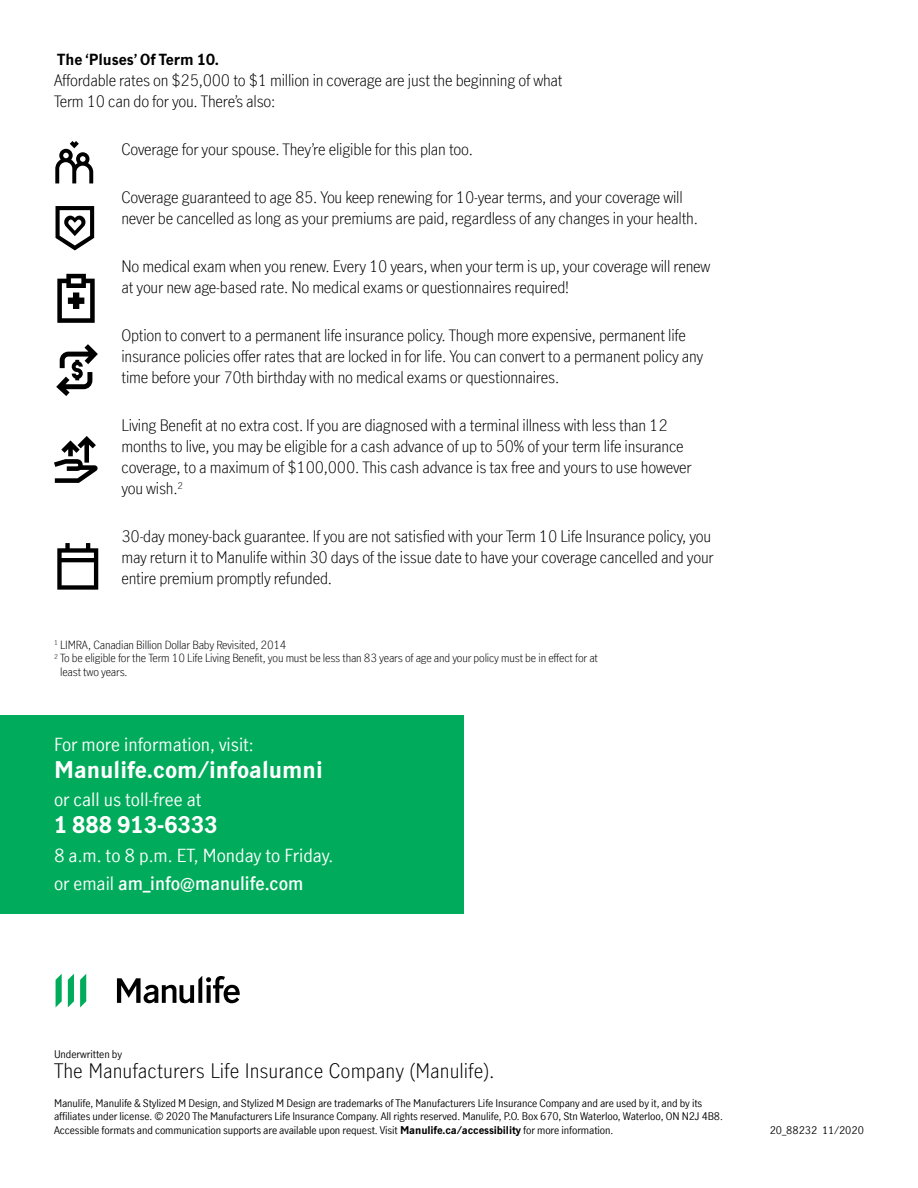
<style>
.page{position:relative;width:918px;height:1188px;background:#fff}
.page>*{position:absolute;margin:0;border:0;box-sizing:border-box;transform-origin:0 0}
.t1{font:700 22.5px "Manulife JH Sans Optimized";color:#fff}
.t2{font:300 18.9px "Manulife JH Sans";color:#000}
.t3{font:18px "Manulife JH Sans Optimized";color:#fff}
.t4{font:600 18px "Manulife JH Sans Optimized";color:#fff}
.Body_Copy{font:300 15.75px/21px "Manulife JH Sans Optimized";letter-spacing:-.015em;color:#000}
.Subhead_Questions{font:700 15px "Manulife JH Sans Optimized";color:#000}
.Body_Copy-2{font:300 11.25px/13.5px "Manulife JH Sans Optimized";letter-spacing:-.015em;color:#000}
.t5{font:10.5px/13.5px "Manulife JH Sans Optimized";letter-spacing:-.01em;color:#000}
.s1{font-weight:400}
.s2{font-weight:700}
</style>
<div class="page">
<svg style="left:117px;top:976px;width:123px;height:27px"></svg>
<svg style="left:80px;top:974px;width:6px;height:33px"></svg>
<svg style="left:68px;top:974px;width:6px;height:33px"></svg>
<svg style="left:56px;top:974px;width:6px;height:33px"></svg>
<svg style="left:57px;top:543px;width:41px;height:47px"></svg>
<svg style="left:56px;top:206px;width:38px;height:44px"></svg>
<svg style="left:55px;top:141px;width:38px;height:42px"></svg>
<svg style="left:54px;top:436px;width:44px;height:47px"></svg>
<svg style="left:57px;top:274px;width:38px;height:49px"></svg>
<div style="left:0;top:715px;width:463px;height:199px;background:#00ac5b"></div>
<svg style="left:56px;top:344px;width:42px;height:52px"></svg>
<p class="Subhead_Questions" style="left:57px;top:49px;width:163px">The ‘Pluses’ Of Term 10.</p>
<p class="Body_Copy" style="left:54px;top:69px;width:510px">Affordable rates on $25,000 to $1 million in coverage are just the beginning of what<br>Term 10 can do for you. There’s also:</p>
<p class="Body_Copy" style="left:122px;top:138px;width:353px">Coverage for your spouse. They’re eligible for this plan too.</p>
<p class="Body_Copy" style="left:122px;top:186px;width:578px">Coverage guaranteed to age 85. You keep renewing for 10-year terms, and your coverage will never be cancelled as long as your premiums are paid, regardless of any changes in your health.</p>
<p class="Body_Copy" style="left:122px;top:255px;width:590px">No medical exam when you renew. Every 10 years, when your term is up, your coverage will renew at your new age-based rate. No medical exams or questionnaires required!</p>
<p class="Body_Copy" style="left:122px;top:324px;width:583px">Option to convert to a permanent life insurance policy. Though more expensive, permanent life insurance policies offer rates that are locked in for life. You can convert to a permanent policy any time before your 70th birthday with no medical exams or questionnaires.</p>
<p class="Body_Copy" style="left:122px;top:414px;width:572px">Living Benefit at no extra cost. If you are diagnosed with a terminal illness with less than 12 months to live, you may be eligible for a cash advance of up to 50% of your term life insurance coverage, to a maximum of $100,000. This cash advance is tax free and yours to use however you wish.<sup>2</sup></p>
<p class="Body_Copy" style="left:122px;top:525px;width:594px">30-day money-back guarantee. If you are not satisfied with your Term 10 Life Insurance policy, you may return it to Manulife within 30 days of the issue date to have your coverage cancelled and your entire premium promptly refunded.</p>
<p class="Body_Copy-2" style="left:54px;top:638px;width:234px"><sup>1</sup> LIMRA, Canadian Billion Dollar Baby Revisited, 2014</p>
<p class="Body_Copy-2" style="left:60px;top:651px;width:539px;text-indent:-6px"><sup>2</sup> To be eligible for the Term 10 Life Living Benefit, you must be less than 83 years of age and your policy must be in effect for at least two years.</p>
<p class="t3" style="left:54px;top:732px;width:201px">For more information, visit:</p>
<p class="t1" style="left:54px;top:754px;width:270px">Manulife.com/infoalumni</p>
<p class="t3" style="left:54px;top:787px;width:149px">or call us toll-free at</p>
<p class="t1" style="left:54px;top:809px;width:165px">1 888 913-6333</p>
<p class="t3" style="left:54px;top:843px;width:281px">8 a.m. to 8 p.m. ET, Monday to Friday.</p>
<p class="t4" style="left:54px;top:871px;width:251px"><span class="s1">or email</span> am_info@manulife.com</p>
<p class="t5" style="left:54px;top:1047px;width:70px">Underwritten by</p>
<p class="t2" style="left:54px;top:1057px;width:442px">The Manufacturers Life Insurance Company (Manulife).</p>
<p class="t5" style="left:54px;top:1096px;width:670px">Manulife, Manulife &amp; Stylized M Design, and Stylized M Design are trademarks of The Manufacturers Life Insurance Company and are used by it, and by its affiliates under license. © 2020 The Manufacturers Life Insurance Company. All rights reserved. Manulife, P.O. Box 670, Stn Waterloo, Waterloo, ON N2J 4B8.<br>Accessible formats and communication supports are available upon request. Visit <span class="s2">Manulife.ca/accessibility</span> for more information.</p>
<p class="t5" style="left:770px;top:1123px;width:96px">20_88232 11/2020</p>
</div>
